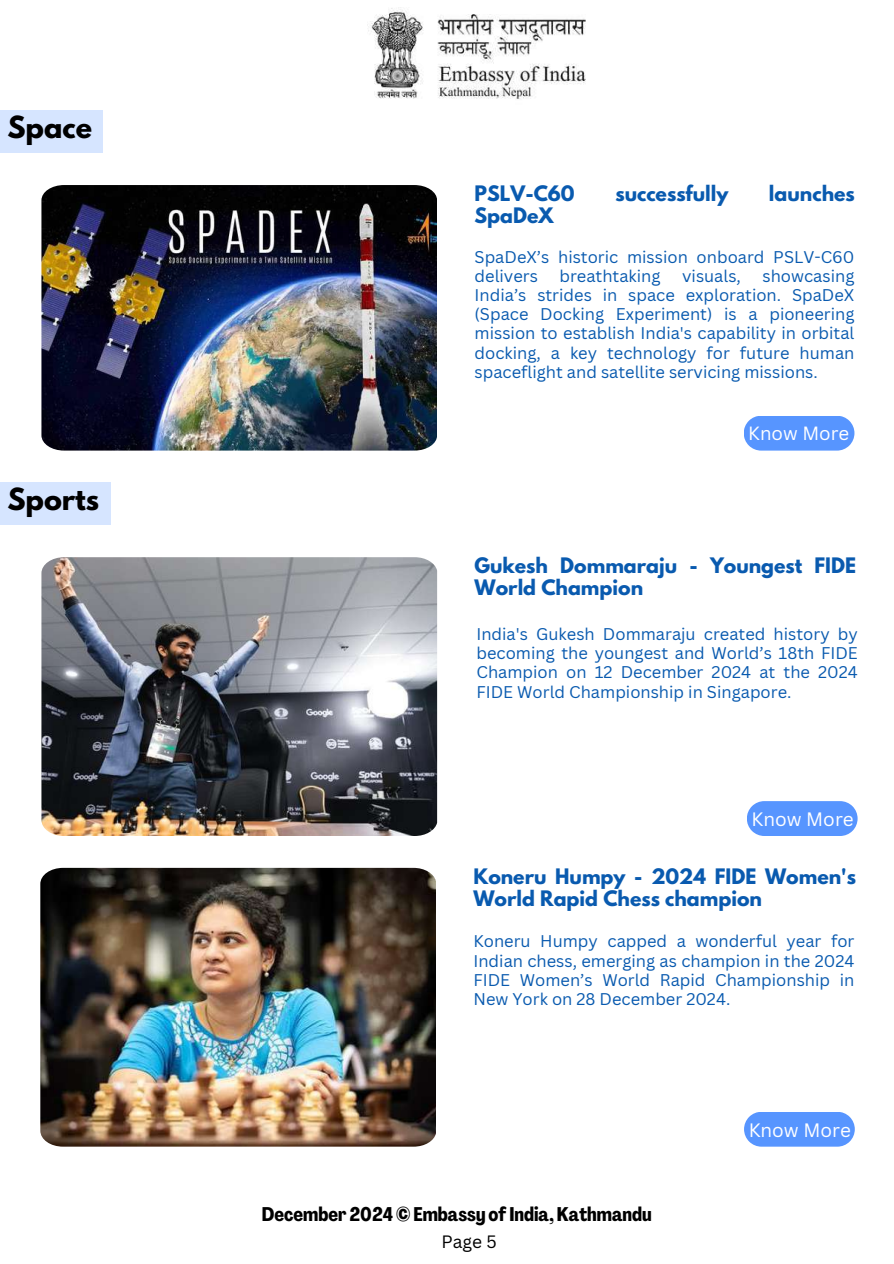
<style>
.page{position:relative;width:894px;height:1264px;background:#fff}
.page>*{position:absolute;margin:0;border:0;box-sizing:border-box;transform-origin:0 0}
.t1{font:700 27px "League Spartan";color:#000}
.t2{font:700 19.5px "Agrandir Tight";color:#000}
.t3{font:700 18.9px/22.5px "League Spartan";color:#095aaf}
.t4{font:18.9px "Canva Sans";color:#fff}
.t5{font:18.6px "Canva Sans";color:#fff}
.t6{font:17.4px "Canva Sans";color:#000}
.t7{font:16.5px/19.2px "Canva Sans";color:#095aaf;text-align:justify}
</style>
<div class="page">
<img style="left:367px;top:7px;width:219px;height:92px">
<svg style="left:747px;top:801px;width:110px;height:35px;background:#629bff"></svg>
<img style="left:41px;top:557px;width:396px;height:278px">
<img style="left:40px;top:867px;width:396px;height:279px">
<div style="left:744px;top:1112px;width:110px;height:34px;background:#5795ff"></div>
<img style="left:41px;top:185px;width:395px;height:265px">
<div style="left:744px;top:416px;width:110px;height:34px;background:#5795ff"></div>
<div style="left:0;top:110px;width:102px;height:43px;background:#d6e5ff"></div>
<div style="left:0;top:482px;width:110px;height:43px;background:#d6e5ff"></div>
<h1 class="t1" style="left:7px;top:113px;width:86px">Space</h1>
<h1 class="t1" style="left:7px;top:485px;width:93px">Sports</h1>
<p class="t3" style="left:474px;top:184px;width:102px">PSLV-C60</p>
<p class="t3" style="left:615px;top:184px;width:114px">successfully</p>
<p class="t3" style="left:768px;top:184px;width:87px">launches</p>
<p class="t3" style="left:474px;top:207px;width:80px">SpaDeX</p>
<p class="t7" style="left:474px;top:247px;width:381px">SpaDeX’s historic mission onboard PSLV-C60 delivers</p>
<p class="t7" style="left:474px;top:266px;width:381px;text-indent:288px">showcasing India’s strides in space exploration. SpaDeX (Space Docking Experiment) is a pioneering mission to establish India's capability in orbital docking, a key technology for future human spaceflight and satellite servicing missions.</p>
<p class="t7" style="left:559px;top:266px;width:103px">breathtaking</p>
<p class="t7" style="left:682px;top:266px;width:60px">visuals,</p>
<p class="t5" style="left:748px;top:420px;width:102px">Know More</p>
<p class="t3" style="left:474px;top:556px;width:383px">Gukesh Dommaraju - Youngest FIDE<br>World Champion</p>
<p class="t7" style="left:476px;top:624px;width:383px">India's Gukesh Dommaraju created history by becoming the youngest and World’s 18th FIDE Champion on 12 December 2024 at the 2024<br>FIDE World Championship in Singapore.</p>
<p class="t4" style="left:751px;top:805px;width:104px">Know More</p>
<p class="t3" style="left:473px;top:867px;width:384px">Koneru Humpy - 2024 FIDE Women's<br>World Rapid Chess champion</p>
<p class="t7" style="left:473px;top:931px;width:382px">Koneru Humpy capped a wonderful year for Indian chess, emerging as champion in the 2024<br>FIDE Women’s World Rapid Championship in New York on 28 December 2024.</p>
<p class="t2" style="left:262px;top:1206px;width:391px">December 2024 © Embassy of India,Kathmandu</p>
<p class="t6" style="left:441px;top:1229px;width:57px">Page 5</p>
<p class="t4" style="left:748px;top:1116px;width:104px">Know More</p>
</div>
